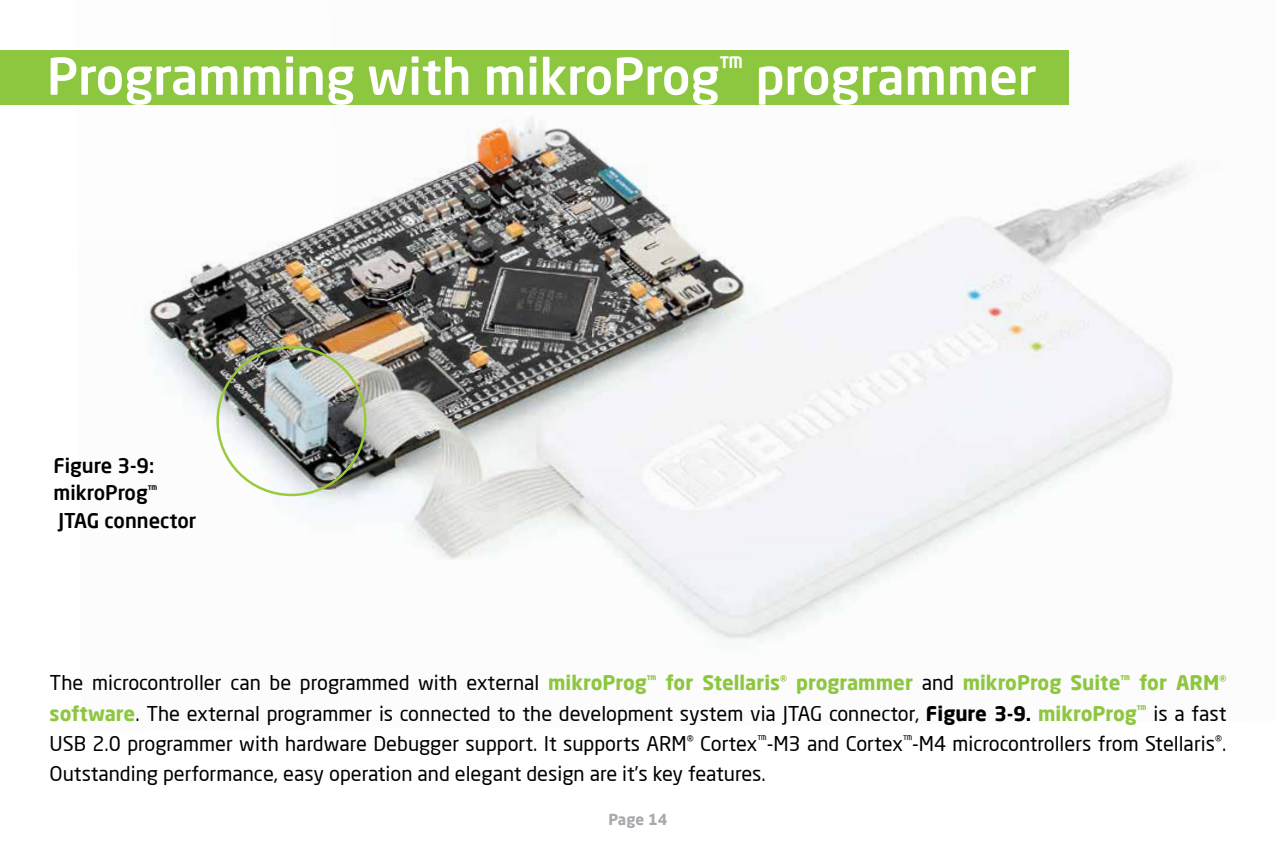
<style>
.page{position:relative;width:1276px;height:851px;background:#fff}
.page>*{position:absolute;margin:0;border:0;box-sizing:border-box;transform-origin:0 0}
.t1{font:500 50px "Neo Sans Pro";color:#fff}
.t2{font:20px/30px "Neo Sans Pro";color:#000;text-align:justify}
.t3{font:500 20px/27.5px "Neo Sans Pro";color:#000}
.t4{font:700 15px "Neo Sans Pro";color:#a7a9ac}
.s1{font-weight:700;color:#8dc63f}
.s2{font-weight:700}
</style>
<div class="page">
<img style="left:75px;top:104px;width:257px;height:137px">
<img style="left:332px;top:104px;width:257px;height:137px">
<img style="left:589px;top:104px;width:258px;height:135px">
<img style="left:847px;top:50px;width:257px;height:184px">
<img style="left:1104px;top:165px;width:84px;height:230px">
<img style="left:144px;top:241px;width:190px;height:178px">
<img style="left:334px;top:239px;width:257px;height:243px">
<img style="left:591px;top:236px;width:258px;height:246px">
<img style="left:849px;top:234px;width:260px;height:246px">
<img style="left:336px;top:482px;width:257px;height:78px">
<div style="left:0;top:50px;width:1068px;height:54px;background:#8dc63f"></div>
<img style="left:216px;top:346px;width:150px;height:150px">
<h1 class="t1" style="left:47px;top:45px;width:991px">Programming with mikroProg<sup>™</sup> programmer</h1>
<p class="t3" style="left:53px;top:451px;width:145px">Figure 3-9: mikroProg<sup>™<br></sup>JTAG connector</p>
<p class="t2" style="left:50px;top:667px;width:1178px">The microcontroller can be programmed with external <span class="s1">mikroProg</span><sup>™</sup> <span class="s1">for Stellaris</span><sup>®</sup> <span class="s1">programmer</span> and <span class="s1">mikroProg Suite</span><sup>™</sup> <span class="s1">for ARM</span><sup>® </sup><span class="s1">software</span>. The external programmer is connected to the development system via JTAG connector, <span class="s2">Figure 3-9.</span> <span class="s1">mikroProg</span><sup>™</sup> is a fast USB 2.0 programmer with hardware Debugger support. It supports ARM<sup>®</sup> Cortex<sup>™</sup>-M3 and Cortex<sup>™</sup>-M4 microcontrollers from Stellaris<sup>®</sup>.<br>Outstanding performance, easy operation and elegant design are it’s key features.</p>
<p class="t4" style="left:608px;top:809px;width:60px">Page 14</p>
</div>
